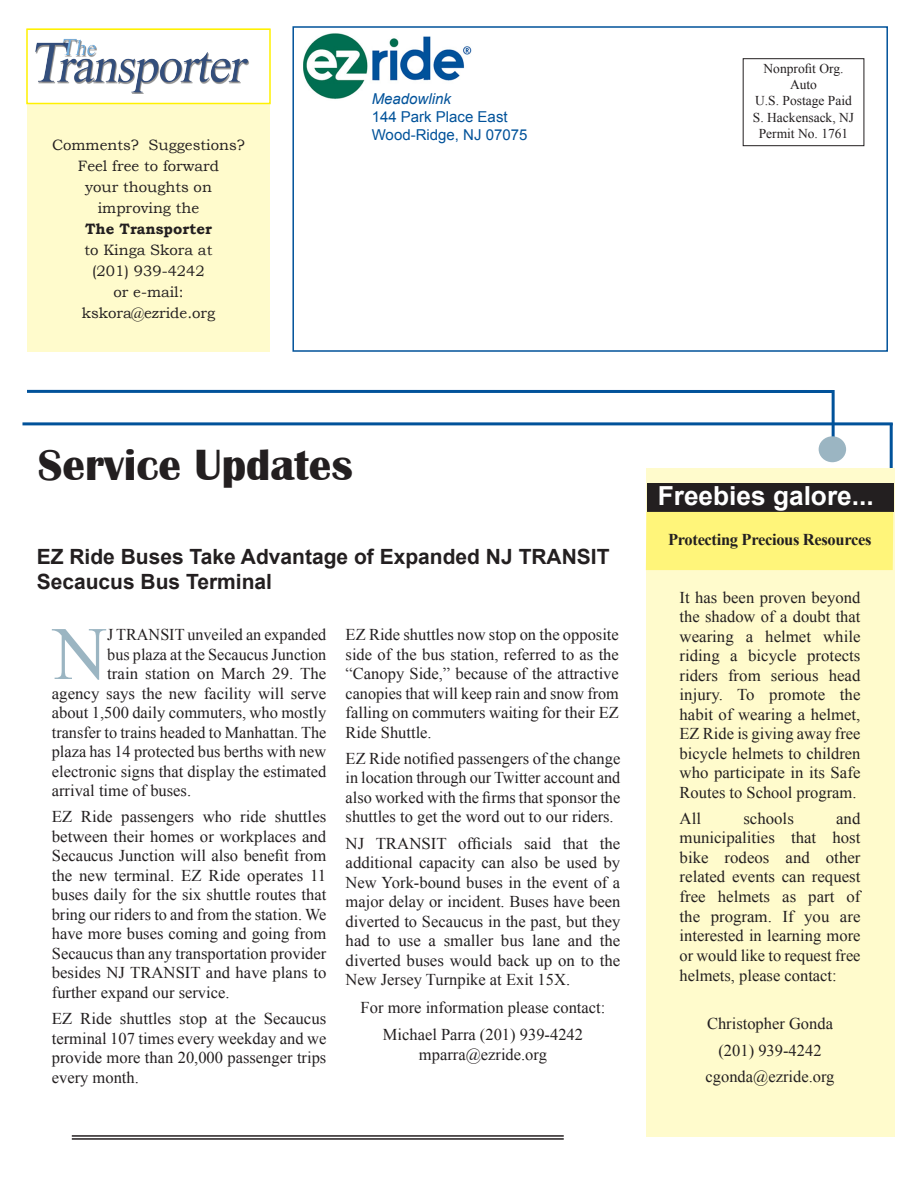
<style>
.page{position:relative;width:918px;height:1188px;background:#fff}
.page>*{position:absolute;margin:0;border:0;box-sizing:border-box;transform-origin:0 0}
.body_copy{font:75.45px "Times New Roman";color:#9bb5c2}
.t1{font:700 45px "Britannic";color:#231f20}
.t2{font:700 26.25px "Arial";color:#fff}
.Headlines{font:700 21px/25.2px "Arial";color:#231f20}
.body_copy-2{font:16.5px/19.5px "Times New Roman";color:#231f20;text-align:justify}
.ending_contact{font:16.5px/19.8px "Times New Roman";color:#231f20;text-align:center}
.t3{font:700 16.5px "Times New Roman";letter-spacing:-.02em;color:#231f20}
.t4{font:15px/21px "Bookman Old Style";color:#231f20;text-align:center}
.t5{font:15px/18px "Arial";color:#01529a}
.t6{font:700 15px/21px "Bookman Old Style";color:#231f20}
.t7{font:italic 15px "Arial";color:#01529a}
.t8{font:13.5px "Times New Roman";color:#231f20}
.s1{font-weight:400}
</style>
<div class="page">
<div style="left:743px;top:58px;width:121px;height:88px;border:1px solid #231f20"></div>
<div style="left:27px;top:28px;width:243px;height:324px;background:#fffbcc"></div>
<div style="left:26px;top:28px;width:245px;height:76px;background:#fff;border:2px solid #fff101"></div>
<img style="left:303px;top:33px;width:169px;height:66px">
<img style="left:27px;top:37px;width:242px;height:56px">
<hr style="left:72px;top:1135px;width:492px;height:2px;background:#231f20">
<hr style="left:72px;top:1138px;width:492px;height:2px;background:#231f20">
<hr style="left:27px;top:390px;width:807px;height:3px;background:#01529a">
<hr style="left:832px;top:390px;width:3px;height:66px;background:#01529a">
<div style="left:819px;top:436px;width:27px;height:26px;background:#9bb5c2;border-radius:50%"></div>
<hr style="left:22px;top:422px;width:871px;height:3px;background:#01529a">
<hr style="left:890px;top:423px;width:3px;height:58px;background:#01529a">
<div style="left:646px;top:469px;width:248px;height:668px;background:#fffbcc"></div>
<div style="left:647px;top:483px;width:247px;height:29px;background:#231f20"></div>
<div style="left:646px;top:512px;width:247px;height:58px;background:#fff57a"></div>
<p class="t4" style="left:52px;top:134px;width:194px">Comments? Suggestions?<br>Feel free to forward</p>
<p class="t4" style="left:85px;top:176px;width:128px">your thoughts on improving the</p>
<p class="t6" style="left:85px;top:218px;width:129px">The Transporter <span class="s1">to Kinga Skora at</span></p>
<p class="t4" style="left:92px;top:260px;width:114px">(201) 939-4242</p>
<p class="t4" style="left:113px;top:281px;width:72px">or e-mail:</p>
<p class="t4" style="left:82px;top:302px;width:135px">kskora@ezride.org</p>
<p class="t7" style="left:372px;top:89px;width:81px">Meadowlink</p>
<p class="t5" style="left:372px;top:108px;width:157px">144 Park Place East<br>Wood-Ridge, NJ 07075</p>
<p class="t8" style="left:764px;top:59px;width:82px">Nonprofit Org.</p>
<p class="t8" style="left:790px;top:76px;width:28px">Auto</p>
<p class="t8" style="left:755px;top:92px;width:98px">U.S. Postage Paid</p>
<p class="t8" style="left:753px;top:108px;width:103px">S. Hackensack, NJ</p>
<p class="t8" style="left:759px;top:124px;width:91px">Permit No. 1761</p>
<p class="t1" style="left:38px;top:440px;width:317px">Service Updates</p>
<p class="Headlines" style="left:37px;top:545px;width:574px">EZ Ride Buses Take Advantage of Expanded NJ TRANSIT<br>Secaucus Bus Terminal</p>
<p class="body_copy" style="left:53px;top:603px;width:56px">N</p>
<p class="body_copy-2" style="left:107px;top:624px;width:221px">J TRANSIT unveiled an expanded</p>
<p class="body_copy-2" style="left:107px;top:644px;width:221px">bus plaza at the Secaucus Junction</p>
<p class="body_copy-2" style="left:107px;top:663px;width:221px">train station on March 29. The</p>
<p class="body_copy-2" style="left:52px;top:683px;width:276px">agency says the new facility will serve</p>
<p class="body_copy-2" style="left:52px;top:702px;width:276px">about 1,500 daily commuters, who mostly</p>
<p class="body_copy-2" style="left:52px;top:722px;width:276px">transfer to trains headed to Manhattan. The</p>
<p class="body_copy-2" style="left:52px;top:741px;width:276px">plaza has 14 protected bus berths with new</p>
<p class="body_copy-2" style="left:52px;top:761px;width:276px">electronic signs that display the estimated</p>
<p class="body_copy-2" style="left:52px;top:780px;width:141px">arrival time of buses.</p>
<p class="body_copy-2" style="left:52px;top:807px;width:276px">EZ Ride passengers who ride shuttles between their homes or workplaces and Secaucus Junction will also benefit from the new terminal. EZ Ride operates 11 buses daily for the six shuttle routes that bring our riders to and from the station. We have more buses coming and going from Secaucus than any transportation provider besides NJ TRANSIT and have plans to further expand our service.</p>
<p class="body_copy-2" style="left:52px;top:1008px;width:276px">EZ Ride shuttles stop at the Secaucus terminal 107 times every weekday and we provide more than 20,000 passenger trips every month.</p>
<p class="body_copy-2" style="left:346px;top:624px;width:275px">EZ Ride shuttles now stop on the opposite side of the bus station, referred to as the “Canopy Side,” because of the attractive canopies that will keep rain and snow from falling on commuters waiting for their EZ Ride Shuttle.</p>
<p class="body_copy-2" style="left:346px;top:748px;width:276px">EZ Ride notified passengers of the change in location through our Twitter account and also worked with the firms that sponsor the shuttles to get the word out to our riders.</p>
<p class="body_copy-2" style="left:346px;top:833px;width:276px">NJ TRANSIT officials said that the additional capacity can also be used by New York-bound buses in the event of a major delay or incident. Buses have been diverted to Secaucus in the past, but they had to use a smaller bus lane and the diverted buses would back up on to the New Jersey Turnpike at Exit 15X.</p>
<p class="ending_contact" style="left:361px;top:998px;width:246px">For more information please contact:</p>
<p class="ending_contact" style="left:383px;top:1024px;width:202px">Michael Parra (201) 939-4242 mparra@ezride.org</p>
<p class="t2" style="left:658px;top:478px;width:217px">Freebies galore...</p>
<p class="t3" style="left:668px;top:528px;width:205px">Protecting Precious Resources</p>
<p class="body_copy-2" style="left:680px;top:587px;width:182px">It has been proven beyond the shadow of a doubt that wearing a helmet while riding a bicycle protects riders from serious head injury. To promote the habit of wearing a helmet, EZ Ride is giving away free bicycle helmets to children who participate in its Safe Routes to School program.</p>
<p class="body_copy-2" style="left:680px;top:808px;width:23px">All</p>
<p class="body_copy-2" style="left:743px;top:808px;width:52px">schools</p>
<p class="body_copy-2" style="left:680px;top:808px;width:182px;text-indent:157px">and municipalities that host bike rodeos and other related events can request free helmets as part of the program. If you are interested in learning more or would like to request free helmets, please contact:</p>
<p class="ending_contact" style="left:707px;top:1014px;width:128px">Christopher Gonda</p>
<p class="ending_contact" style="left:718px;top:1040px;width:105px">(201) 939-4242</p>
<p class="ending_contact" style="left:706px;top:1067px;width:130px">cgonda@ezride.org</p>
</div>
